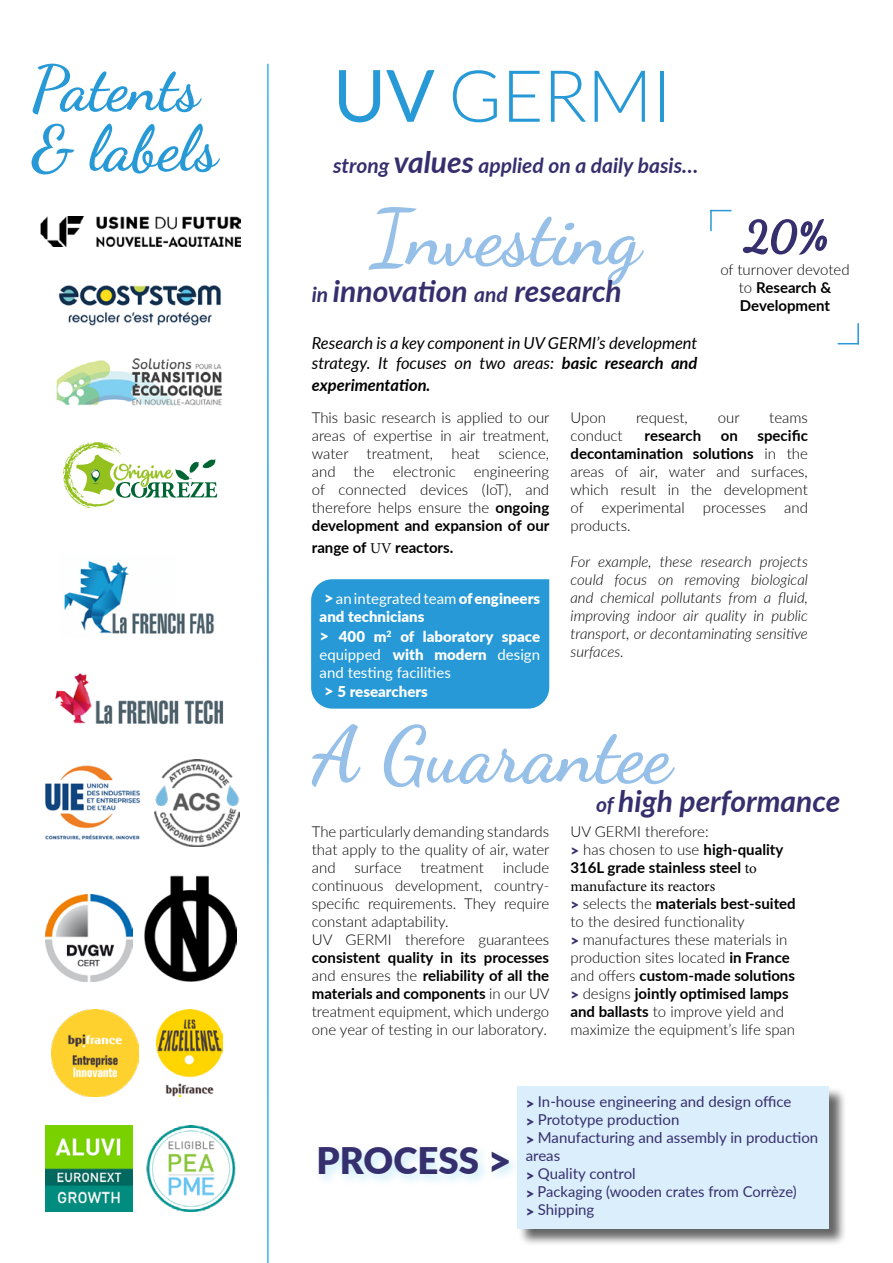
<style>
.page{position:relative;width:893px;height:1263px;background:#fff}
.page>*{position:absolute;margin:0;border:0;box-sizing:border-box;transform-origin:0 0}
.t1{font:700 78px "Dancing Script";color:#96c0e8}
.t2{font:300 72px "Lato";color:#2699d6}
.t3{font:700 63px "Dancing Script";color:#2699d6}
.t4{font:900 36.6px "Lato";color:#362f6e}
.t5{font:italic 700 30px "Lato";color:#362f6e}
.t6{font:italic 700 21px "Lato";color:#362f6e}
.t7{font:italic 16.5px/19.8px "Lato";color:#000}
.t8{font:italic 700 16.5px "Lato";color:#000}
.t9{font:300 15px/18px "Lato";color:#000;text-align:justify}
.t10{font:italic 300 15px/18px "Lato";color:#000;text-align:justify}
.t11{font:15px/18px "Lato";color:#362f6e}
.t12{font:700 15px/18px "Lato";color:#000}
.t13{font:15px/18px "Lato";color:#fff;text-align:justify}
.t14{font:900 15px/18px "Lato";color:#fff}
.t15{font:15px "Minion Pro";letter-spacing:-.005em;color:#000}
.s1{font-weight:400}
.s2{font-size:30px}
.s3{font-size:21px}
.s4{font-weight:300}
.s5{font-weight:700}
.s6{font-family:"Minion Pro";font-weight:400}
.s7{font-size:16.5px}
.s8{font-weight:900;font-size:16.5px}
.s9{font-weight:900}
.s10{font-weight:900;color:#362f6e}
.s11{font-size:42px}
</style>
<div class="page">
<img style="left:45px;top:1125px;width:87px;height:87px">
<img style="left:146px;top:1125px;width:90px;height:87px">
<img style="left:51px;top:1010px;width:87px;height:86px">
<img style="left:156px;top:1010px;width:67px;height:86px">
<img style="left:145px;top:875px;width:91px;height:106px">
<img style="left:45px;top:894px;width:87px;height:87px">
<img style="left:58px;top:285px;width:164px;height:41px">
<img style="left:55px;top:673px;width:169px;height:52px">
<img style="left:64px;top:561px;width:150px;height:73px">
<img style="left:45px;top:765px;width:96px;height:75px">
<img style="left:155px;top:760px;width:84px;height:87px">
<img style="left:56px;top:358px;width:166px;height:48px">
<div style="left:311px;top:579px;width:238px;height:130px;background:#2699d6"></div>
<svg style="left:742px;top:219px;width:86px;height:36px"></svg>
<svg style="left:712px;top:210px;width:19px;height:1px"></svg>
<hr style="left:710px;top:210px;width:2px;height:21px;background:#2699d6">
<svg style="left:838px;top:343px;width:19px;height:1px"></svg>
<hr style="left:857px;top:323px;width:2px;height:21px;background:#2699d6">
<div style="left:518px;top:1087px;width:329px;height:159px;background:#000;opacity:.6"></div>
<div style="left:517px;top:1087px;width:312px;height:142px;background:#dbeefc"></div>
<div style="left:315px;top:1143px;width:206px;height:43px;background:#32b8ec;opacity:.25"></div>
<img style="left:41px;top:217px;width:200px;height:29px">
<svg style="left:63px;top:442px;width:154px;height:67px"></svg>
<h3 class="t3" style="left:30px;top:40px;width:170px">Patents</h3>
<h2 class="t2" style="left:333px;top:46px;width:340px"><span class="s1">UV</span> GERMI</h2>
<h3 class="t3" style="left:30px;top:100px;width:189px">&amp; labels</h3>
<h3 class="t6" style="left:333px;top:150px;width:367px">strong <span class="s2">values</span> applied on a daily basis…</h3>
<h1 class="t1" style="left:370px;top:178px;width:272px">Investing</h1>
<h3 class="t5" style="left:312px;top:269px;width:311px"><span class="s3">in</span> innovation <span class="s3">and</span> research</h3>
<p class="t12" style="left:720px;top:260px;width:131px;text-align:center"><span class="s4">of turnover devoted to</span> Research &amp;<br>Development</p>
<p class="t7" style="left:312px;top:333px;width:387px">Research is a key component in UV GERMI’s development strategy. It focuses on two areas: <span class="s5">basic research and</span></p>
<p class="t8" style="left:312px;top:372px;width:120px">experimentation.</p>
<p class="t9" style="left:312px;top:408px;width:239px">This basic research is applied to our areas of expertise in air treatment, water treatment, heat science, and the electronic engineering of connected devices (IoT), and therefore helps ensure the <span class="s5">ongoing development and expansion of our</span></p>
<p class="t12" style="left:312px;top:537px;width:143px">range of <span class="s6">UV</span> reactors.</p>
<p class="t9" style="left:570px;top:408px;width:37px">Upon</p>
<p class="t9" style="left:636px;top:408px;width:53px">request,</p>
<p class="t9" style="left:718px;top:408px;width:23px">our</p>
<p class="t9" style="left:769px;top:408px;width:40px">teams</p>
<p class="t9" style="left:570px;top:426px;width:54px">conduct</p>
<p class="t12" style="left:645px;top:426px;width:58px">research</p>
<p class="t12" style="left:721px;top:426px;width:19px">on</p>
<p class="t9" style="left:570px;top:426px;width:239px;text-indent:187px"><span class="s5">specific decontamination solutions</span> in the areas of air, water and surfaces, which result in the development of experimental processes and products.</p>
<p class="t10" style="left:570px;top:552px;width:239px">For example, these research projects could focus on removing biological and chemical pollutants from a fluid, improving indoor air quality in public transport, or decontaminating sensitive surfaces.</p>
<p class="t14" style="left:320px;top:589px;width:222px;text-indent:5px"><span class="s7">&gt;</span> <span class="s1">an integrated team</span> of engineers and technicians</p>
<p class="t13" style="left:320px;top:626px;width:222px"><span class="s8">&gt;</span> <span class="s9">400 m</span><sup>2</sup> <span class="s9">of laboratory space </span>equipped <span class="s9">with modern</span> design and testing facilities</p>
<p class="t14" style="left:324px;top:682px;width:105px"><span class="s7">&gt;</span> 5 researchers</p>
<h1 class="t1" style="left:312px;top:695px;width:366px">A Guarantee</h1>
<h3 class="t5" style="left:596px;top:779px;width:246px"><span class="s3">of</span> high performance</h3>
<p class="t9" style="left:312px;top:822px;width:239px">The particularly demanding standards that apply to the quality of air, water and</p>
<p class="t9" style="left:312px;top:858px;width:239px;text-align:left;text-indent:191px">include continuous development, country&shy;specific requirements. They require constant adaptability.<br>UV GERMI therefore guarantees</p>
<p class="t9" style="left:312px;top:948px;width:239px"><span class="s5">consistent quality in its processes </span>and ensures the <span class="s5">reliability of all the materials and components</span> in our UV treatment equipment, which undergo one year of testing in our laboratory.</p>
<p class="t9" style="left:355px;top:858px;width:48px">surface</p>
<p class="t9" style="left:421px;top:858px;width:65px">treatment</p>
<p class="t12" style="left:570px;top:822px;width:214px"><span class="s4">UV GERMI therefore:<br></span><span class="s10">&gt;</span> <span class="s4">has chosen to use</span> high-quality<br>316L grade stainless steel <span class="s6">to</span></p>
<p class="t15" style="left:570px;top:876px;width:146px">manufacture its reactors</p>
<p class="t9" style="left:570px;top:894px;width:227px;text-align:left"><span class="s10">&gt;</span> selects the <span class="s5">materials best-suited </span>to the desired functionality<br><span class="s10">&gt;</span> manufactures these materials in production sites located <span class="s5">in France </span>and offers <span class="s5">custom-made solutions </span><span class="s10">&gt;</span> designs <span class="s5">jointly optimised lamps and ballasts</span> to improve yield and maximize the equipment’s life span</p>
<h3 class="t4" style="left:317px;top:1133px;width:197px">PROCESS <span class="s11">&gt;</span></h3>
<p class="t11" style="left:526px;top:1092px;width:294px"><span class="s9">&gt;</span> In-house engineering and design office<br><span class="s9">&gt;</span> Prototype production<br><span class="s9">&gt;</span> Manufacturing and assembly in production areas<br><span class="s9">&gt;</span> Quality control<br><span class="s9">&gt;</span> Packaging (wooden crates from Corrèze)<br><span class="s9">&gt;</span> Shipping</p>
</div>
